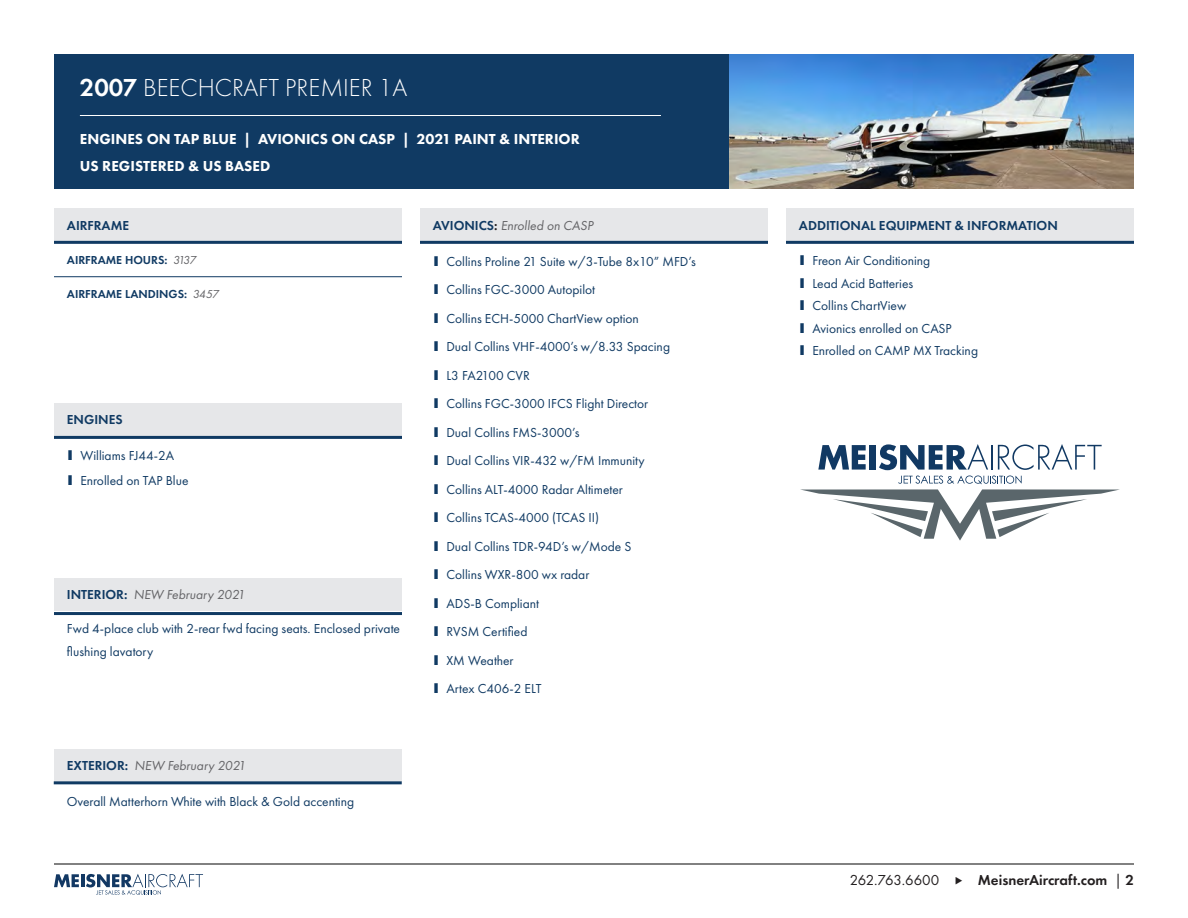
<style>
.page{position:relative;width:1188px;height:918px;background:#fff}
.page>*{position:absolute;margin:0;border:0;box-sizing:border-box;transform-origin:0 0}
.t1{font:300 25.5px "Futura PT";color:#fff}
.t2{font:800 15px/27px "Futura PT";color:#fff}
.t3{font:600 15px "Futura PT";color:#231f20}
.t4{font:15px "Futura PT";color:#231f20}
.t5{font:13.5px/22.5px "Futura PT";color:#103a63}
.t6{font:13.5px "Futura PT";color:#636366}
.t7{font:600 13.5px "Futura PT";color:#103a63}
.t8{font:600 12px "Futura PT";color:#103a63}
.s1{font-weight:600}
.s2{font-weight:400;color:#636366}
.s3{font-family:"MS Gothic"}
.s4{font-weight:600;color:#103a63}
.s5{font-weight:600;color:#231f20}
.s6{font-weight:400}
</style>
<div class="page">
<svg style="left:54px;top:874px;width:149px;height:21px"></svg>
<hr style="left:54px;top:864px;width:1080px;height:1px;background:#040404">
<div style="left:54px;top:54px;width:675px;height:135px;background:#103a63"></div>
<img style="left:729px;top:54px;width:405px;height:135px">
<hr style="left:80px;top:115px;width:581px;height:1px;background:#fff">
<div style="left:420px;top:208px;width:348px;height:33px;background:#e6e7e9"></div>
<hr style="left:420px;top:241px;width:348px;height:3px;background:#103a63">
<div style="left:54px;top:578px;width:348px;height:33px;background:#e6e7e9"></div>
<hr style="left:54px;top:612px;width:348px;height:3px;background:#103a63">
<div style="left:54px;top:749px;width:348px;height:32px;background:#e6e7e9"></div>
<hr style="left:54px;top:781px;width:348px;height:3px;background:#103a63">
<svg style="left:818px;top:445px;width:48px;height:25px"></svg>
<div style="left:870px;top:445px;width:6px;height:25px;background:#113963"></div>
<svg style="left:879px;top:444px;width:109px;height:26px"></svg>
<hr style="left:991px;top:445px;width:2px;height:25px;background:#113963">
<svg style="left:998px;top:444px;width:104px;height:26px"></svg>
<svg style="left:800px;top:476px;width:320px;height:65px"></svg>
<div style="left:54px;top:404px;width:348px;height:32px;background:#e6e7e9"></div>
<hr style="left:54px;top:436px;width:348px;height:3px;background:#103a63">
<div style="left:786px;top:208px;width:348px;height:33px;background:#e6e7e9"></div>
<hr style="left:786px;top:241px;width:348px;height:3px;background:#103a63">
<div style="left:54px;top:208px;width:348px;height:33px;background:#e6e7e9"></div>
<hr style="left:54px;top:241px;width:348px;height:3px;background:#103a63">
<hr style="left:54px;top:276px;width:348px;height:1px;background:#103a63">
<p class="t1" style="left:80px;top:73px;width:329px"><span class="s1">2007</span> BEECHCRAFT PREMIER 1A</p>
<p class="t2" style="left:80px;top:126px;width:501px">ENGINES ON TAP BLUE | AVIONICS ON CASP | 2021 PAINT &amp; INTERIOR<br>US REGISTERED &amp; US BASED</p>
<p class="t7" style="left:67px;top:217px;width:64px">AIRFRAME</p>
<p class="t8" style="left:67px;top:253px;width:133px">AIRFRAME HOURS: <span class="s2">3137</span></p>
<p class="t8" style="left:67px;top:287px;width:155px">AIRFRAME LANDINGS: <span class="s2">3457</span></p>
<p class="t7" style="left:67px;top:411px;width:57px">ENGINES</p>
<p class="t5" style="left:67px;top:444px;width:109px"><span class="s3">▮</span> Williams FJ44-2A</p>
<p class="t5" style="left:67px;top:469px;width:123px"><span class="s3">▮</span> Enrolled on TAP Blue</p>
<p class="t6" style="left:67px;top:587px;width:181px"><span class="s4">INTERIOR:</span> NEW February 2021</p>
<p class="t5" style="left:67px;top:618px;width:335px">Fwd 4-place club with 2-rear fwd facing seats. Enclosed private flushing lavatory</p>
<p class="t6" style="left:67px;top:758px;width:183px"><span class="s4">EXTERIOR:</span> NEW February 2021</p>
<p class="t5" style="left:67px;top:790px;width:289px">Overall Matterhorn White with Black &amp; Gold accenting</p>
<p class="t6" style="left:433px;top:217px;width:164px"><span class="s4">AVIONICS</span><span class="s5">:</span> Enrolled on CASP</p>
<p class="t5" style="left:433px;top:250px;width:264px"><span class="s3">▮</span> Collins Proline 21 Suite w/3-Tube 8x10” MFD’s</p>
<p class="t5" style="left:433px;top:278px;width:164px"><span class="s3">▮</span> Collins FGC-3000 Autopilot</p>
<p class="t5" style="left:433px;top:307px;width:208px"><span class="s3">▮</span> Collins ECH-5000 ChartView option</p>
<p class="t5" style="left:433px;top:335px;width:239px"><span class="s3">▮</span> Dual Collins VHF-4000’s w/8.33 Spacing</p>
<p class="t5" style="left:433px;top:364px;width:98px"><span class="s3">▮</span> L3 FA2100 CVR</p>
<p class="t5" style="left:433px;top:392px;width:217px"><span class="s3">▮</span> Collins FGC-3000 IFCS Flight Director</p>
<p class="t5" style="left:433px;top:421px;width:148px"><span class="s3">▮</span> Dual Collins FMS-3000’s</p>
<p class="t5" style="left:433px;top:449px;width:213px"><span class="s3">▮</span> Dual Collins VIR-432 w/FM Immunity</p>
<p class="t5" style="left:433px;top:478px;width:191px"><span class="s3">▮</span> Collins ALT-4000 Radar Altimeter</p>
<p class="t5" style="left:433px;top:506px;width:168px"><span class="s3">▮</span> Collins TCAS-4000 (TCAS II)</p>
<p class="t5" style="left:433px;top:535px;width:200px"><span class="s3">▮</span> Dual Collins TDR-94D’s w/Mode S</p>
<p class="t5" style="left:433px;top:563px;width:158px"><span class="s3">▮</span> Collins WXR-800 wx radar</p>
<p class="t5" style="left:433px;top:592px;width:108px"><span class="s3">▮</span> ADS-B Compliant</p>
<p class="t5" style="left:433px;top:620px;width:96px"><span class="s3">▮</span> RVSM Certified</p>
<p class="t5" style="left:433px;top:649px;width:82px"><span class="s3">▮</span> XM Weather</p>
<p class="t5" style="left:433px;top:677px;width:110px"><span class="s3">▮</span> Artex C406-2 ELT</p>
<p class="t7" style="left:799px;top:217px;width:260px">ADDITIONAL EQUIPMENT &amp; INFORMATION</p>
<p class="t5" style="left:799px;top:249px;width:133px"><span class="s3">▮</span> Freon Air Conditioning</p>
<p class="t5" style="left:799px;top:272px;width:116px"><span class="s3">▮</span> Lead Acid Batteries</p>
<p class="t5" style="left:799px;top:294px;width:109px"><span class="s3">▮</span> Collins ChartView</p>
<p class="t5" style="left:799px;top:317px;width:154px"><span class="s3">▮</span> Avionics enrolled on CASP</p>
<p class="t5" style="left:799px;top:339px;width:181px"><span class="s3">▮</span> Enrolled on CAMP MX Tracking</p>
<p class="t4" style="left:850px;top:871px;width:91px">262.763.6600</p>
<p class="t3" style="left:978px;top:871px;width:158px">MeisnerAircraft.com <span class="s6">|</span> 2</p>
</div>
